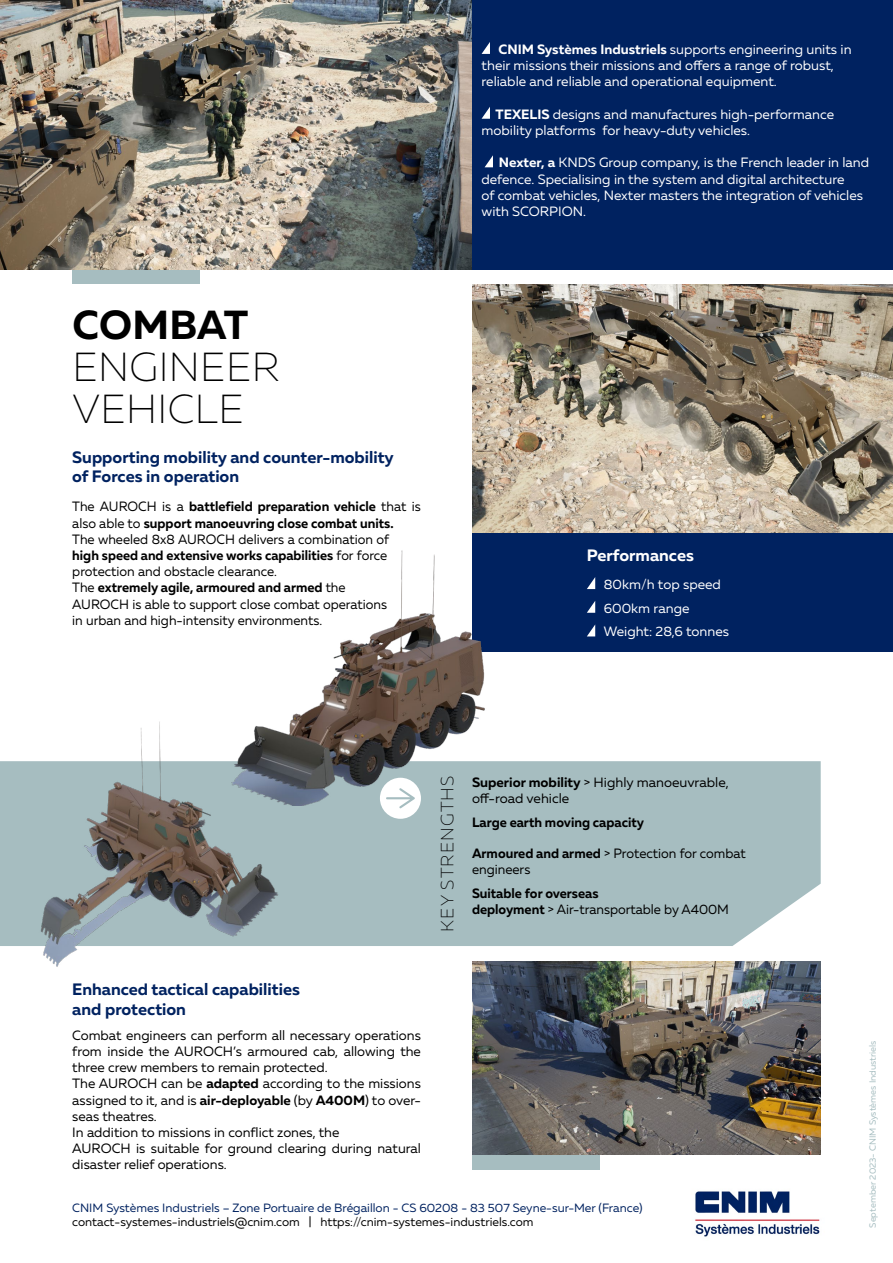
<style>
.page{position:relative;width:893px;height:1263px;background:#fff}
.page>*{position:absolute;margin:0;border:0;box-sizing:border-box;transform-origin:0 0}
.t1{font:200 40.5px/42px "Muller";letter-spacing:.01em;color:#000}
.t2{font:700 40.5px "Muller";color:#000}
.t3{font:200 17.7px "Muller";letter-spacing:.07em;color:#000}
.t4{font:700 16.5px/19.8px "Muller";color:#002260}
.t5{font:700 16.5px "Muller";color:#fff}
.t6{font:13.5px/16.2px "Muller";color:#fff}
.t7{font:13.5px/16.2px "Muller";color:#000}
.t8{font:13.5px/16.2px "Muller";color:#000;scale:.96 1}
.t9{font:700 13.5px/16.2px "Muller";color:#000;scale:.96 1}
.t10{font:12px "Muller";color:#002260}
.t11{font:12px "Muller";color:#000}
.t12{font:9px "Muller";color:#a6bdc0}
.s1{font-weight:700}
.s2{font-weight:400}
</style>
<div class="page">
<div style="left:364px;top:761px;width:457px;height:185px;background:#a6bdc0"></div>
<svg style="left:380px;top:805px;width:41px;height:14px"></svg>
<div style="left:72px;top:269px;width:128px;height:15px;background:#a6bdc0"></div>
<img style="left:0;top:0;width:472px;height:269px">
<div style="left:472px;top:0;width:421px;height:269px;background:#002260"></div>
<svg style="left:482px;top:42px;width:8px;height:12px"></svg>
<svg style="left:482px;top:107px;width:8px;height:12px"></svg>
<svg style="left:485px;top:155px;width:8px;height:12px"></svg>
<div style="left:472px;top:532px;width:421px;height:120px;background:#002260"></div>
<img style="left:472px;top:284px;width:421px;height:249px">
<div style="left:472px;top:1154px;width:128px;height:15px;background:#a6bdc0"></div>
<img style="left:472px;top:961px;width:349px;height:193px">
<img style="left:292px;top:550px;width:311px;height:255px">
<img style="left:0;top:719px;width:364px;height:248px">
<img style="left:695px;top:1191px;width:125px;height:46px">
<h1 class="t2" style="left:72px;top:300px;width:177px">COMBAT</h1>
<h1 class="t1" style="left:72px;top:346px;width:208px">ENGINEER<br>VEHICLE</h1>
<p class="t4" style="left:72px;top:447px;width:323px">Supporting mobility and counter-mobility of Forces in operation</p>
<p class="t8" style="left:72px;top:498px;width:365px">The AUROCH is a <span class="s1">battlefield preparation vehicle</span> that is also able to <span class="s1">support manoeuvring close combat units.<br></span>The wheeled 8x8 AUROCH delivers a combination of<br><span class="s1">high speed and extensive works capabilities</span> for force protection and obstacle clearance.<br>The <span class="s1">extremely agile, armoured and armed</span> the<br>AUROCH is able to support close combat operations<br>in urban and high-intensity environments.</p>
<p class="t6" style="left:482px;top:41px;width:372px;text-indent:17px"><span class="s1">CNIM Systèmes Industriels</span> supports engineering units in their missions their missions and offers a range of robust, reliable and reliable and operational equipment.</p>
<p class="t6" style="left:482px;top:106px;width:354px;text-indent:14px"><span class="s1">TEXELIS</span> designs and manufactures high-performance mobility platforms for heavy-duty vehicles.</p>
<p class="t6" style="left:482px;top:154px;width:389px;text-indent:17px"><span class="s1">Nexter, a</span> KNDS Group company, is the French leader in land defence. Specialising in the system and digital architecture<br>of combat vehicles, Nexter masters the integration of vehicles with SCORPION.</p>
<p class="t5" style="left:587px;top:545px;width:109px">Performances</p>
<p class="t6" style="left:604px;top:572px;width:127px;line-height:23.7px">80km/h top speed<br>600km range<br>Weight: 28,6 tonnes</p>
<p class="t4" style="left:72px;top:979px;width:229px">Enhanced tactical capabilities and protection</p>
<h2 class="t3" style="left:437px;top:932px;width:157px;rotate:-90deg">KEY STRENGTHS</h2>
<p class="t7" style="left:472px;top:774px;width:258px"><span class="s1">Superior mobility</span> &gt; Highly manoeuvrable, off-road vehicle</p>
<p class="t9" style="left:472px;top:814px;width:181px">Large earth moving capacity</p>
<p class="t8" style="left:472px;top:845px;width:287px"><span class="s1">Armoured and armed</span> &gt; Protection for combat engineers</p>
<p class="t9" style="left:472px;top:885px;width:269px">Suitable for overseas<br>deployment <span class="s2">&gt; Air-transportable by A400M</span></p>
<p class="t7" style="left:72px;top:1027px;width:350px">Combat engineers can perform all necessary operations from inside the AUROCH’s armoured cab, allowing the three crew members to remain protected.<br>The AUROCH can be <span class="s1">adapted</span> according to the missions assigned to it, and is <span class="s1">air-deployable</span> (by <span class="s1">A400M</span>) to over&shy;seas theatres.<br>In addition to missions in conflict zones, the<br>AUROCH is suitable for ground clearing during natural disaster relief operations.</p>
<p class="t10" style="left:72px;top:1200px;width:572px">CNIM Systèmes Industriels – Zone Portuaire de Brégaillon - CS 60208 - 83 507 Seyne-sur-Mer (France)</p>
<p class="t11" style="left:72px;top:1215px;width:463px">contact-systemes-industriels@cnim.com | https://cnim-systemes-industriels.com</p>
<p class="t12" style="left:867px;top:1228px;width:189px;rotate:-90deg">September 2023- CNIM Systèmes Industriels</p>
</div>
